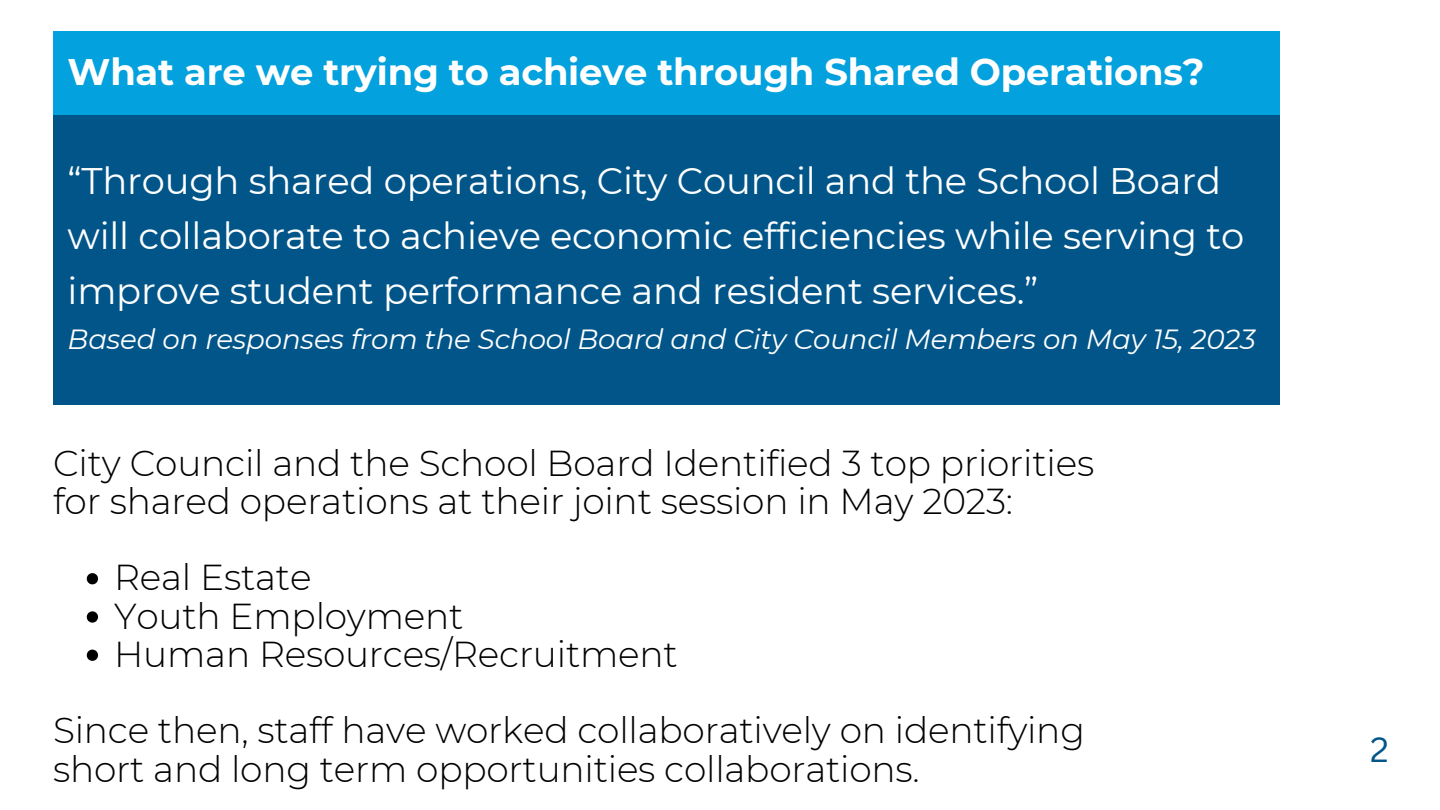
<style>
.page{position:relative;width:1440px;height:810px;background:#fff}
.page>*{position:absolute;margin:0;border:0;box-sizing:border-box;transform-origin:0 0}
.t1{font:36.9px/54.8px "Montserrat";letter-spacing:-.005em;color:#fff}
.t2{font:700 36.9px "Montserrat";letter-spacing:-.005em;color:#fff}
.t3{font:300 36px/38.2px "Montserrat";letter-spacing:-.005em;color:#000}
.t4{font:34px "Canva Sans";color:#025589}
.t5{font:italic 27.7px "Montserrat";letter-spacing:-.005em;color:#fff}
</style>
<div class="page">
<svg style="left:87px;top:573px;width:11px;height:11px"></svg>
<svg style="left:87px;top:611px;width:11px;height:12px"></svg>
<svg style="left:87px;top:650px;width:11px;height:11px"></svg>
<div style="left:53px;top:31px;width:1227px;height:84px;background:#03a1dd"></div>
<div style="left:53px;top:115px;width:1227px;height:290px;background:#025589"></div>
<p class="t2" style="left:68px;top:49px;width:1138px">What are we trying to achieve through Shared Operations?</p>
<p class="t1" style="left:68px;top:154px;width:1178px">“Through shared operations, City Council and the School Board will collaborate to achieve economic efficiencies while serving to improve student performance and resident services.”</p>
<p class="t5" style="left:68px;top:322px;width:1190px">Based on responses from the School Board and City Council Members on May 15, 2023</p>
<h1 class="t3" style="left:53px;top:444px;width:1043px">City Council and the School Board Identified 3 top priorities for shared operations at their joint session in May 2023:</h1>
<p class="t3" style="left:114px;top:558px;width:199px">Real Estate</p>
<p class="t3" style="left:114px;top:597px;width:351px">Youth Employment</p>
<p class="t3" style="left:114px;top:635px;width:565px">Human Resources/Recruitment</p>
<p class="t3" style="left:53px;top:711px;width:1033px">Since then, staff have worked collaboratively on identifying short and long term opportunities collaborations.</p>
<p class="t4" style="left:1370px;top:725px;width:20px">2</p>
</div>
